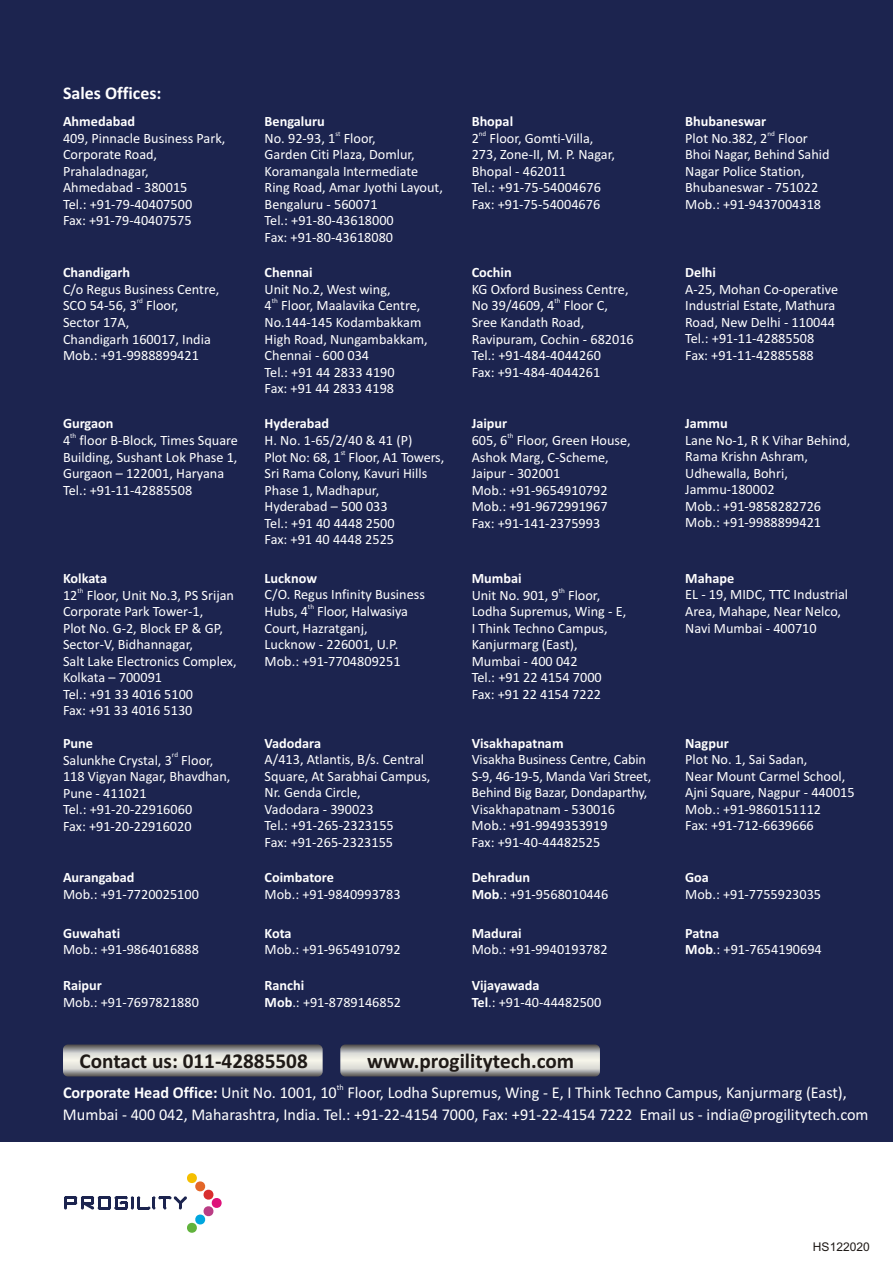
<style>
.page{position:relative;width:893px;height:1263px;background:#1c244f}
.page>*{position:absolute;margin:0;border:0;box-sizing:border-box;transform-origin:0 0}
.t1{font:700 21.3px "Calibri";color:#1f1a17}
.t2{font:700 18px "Calibri";color:#fff}
.t3{font:16.5px/22.2px "Calibri";color:#fff}
.t4{font:14.25px/16.5px "Calibri";color:#fff}
.t5{font:700 14.25px "Calibri";color:#fff}
.t6{font:12px "Arial";color:#1f1a17}
.t7{font:8.25px "Calibri";color:#fff}
.t8{font:7.2px "Calibri";color:#fff}
.s1{font-weight:700}
</style>
<div class="page">
<div style="left:0;top:1143px;width:893px;height:120px;background:#fff"></div>
<svg style="left:64px;top:1173px;width:158px;height:60px"></svg>
<svg style="left:63px;top:1044px;width:260px;height:32px;background:#babab7"></svg>
<svg style="left:340px;top:1044px;width:260px;height:32px;background:#babab7"></svg>
<p class="t2" style="left:63px;top:86px;width:100px">Sales Offices:</p>
<p class="t5" style="left:63px;top:115px;width:74px">Ahmedabad</p>
<p class="t4" style="left:63px;top:131px;width:164px">409, Pinnacle Business Park,<br>Corporate Road,<br>Prahaladnagar,<br>Ahmedabad - 380015<br>Tel.: +91-79-40407500<br>Fax: +91-79-40407575</p>
<p class="t5" style="left:63px;top:266px;width:69px">Chandigarh</p>
<p class="t4" style="left:63px;top:282px;width:158px">C/o Regus Business Centre,</p>
<p class="t8" style="left:137px;top:298px;width:8px">rd</p>
<p class="t4" style="left:63px;top:299px;width:149px">SCO 54-56, 3 Floor,<br>Sector 17A,<br>Chandigarh 160017, India<br>Mob.: +91-9988899421</p>
<p class="t5" style="left:63px;top:418px;width:52px">Gurgaon</p>
<p class="t8" style="left:70px;top:433px;width:8px">th</p>
<p class="t4" style="left:63px;top:433px;width:177px">4 floor B-Block, Times Square<br>Building, Sushant Lok Phase 1,<br>Gurgaon – 122001, Haryana<br>Tel.: +91-11-42885508</p>
<p class="t5" style="left:265px;top:115px;width:62px">Bengaluru</p>
<p class="t8" style="left:335px;top:130px;width:7px">st</p>
<p class="t4" style="left:265px;top:131px;width:180px">No. 92-93, 1 Floor,<br>Garden Citi Plaza, Domlur,<br>Koramangala Intermediate<br>Ring Road, Amar Jyothi Layout,<br>Bengaluru - 560071<br>Tel.: +91-80-43618000<br>Fax: +91-80-43618080</p>
<p class="t5" style="left:265px;top:266px;width:50px">Chennai</p>
<p class="t4" style="left:265px;top:282px;width:128px">Unit No.2, West wing,</p>
<p class="t8" style="left:272px;top:298px;width:8px">th</p>
<p class="t4" style="left:265px;top:299px;width:165px">4 Floor, Maalavika Centre,<br>No.144-145 Kodambakkam<br>High Road, Nungambakkam,<br>Chennai - 600 034<br>Tel.: +91 44 2833 4190<br>Fax: +91 44 2833 4198</p>
<p class="t5" style="left:265px;top:418px;width:66px">Hyderabad</p>
<p class="t4" style="left:265px;top:433px;width:149px">H. No. 1-65/2/40 &amp; 41 (P)</p>
<p class="t8" style="left:341px;top:449px;width:7px">st</p>
<p class="t4" style="left:265px;top:450px;width:181px">Plot No: 68, 1 Floor, A1 Towers,<br>Sri Rama Colony, Kavuri Hills<br>Phase 1, Madhapur,<br>Hyderabad – 500 033<br>Tel.: +91 40 4448 2500<br>Fax: +91 40 4448 2525</p>
<p class="t5" style="left:472px;top:115px;width:43px">Bhopal</p>
<p class="t8" style="left:479px;top:130px;width:9px">nd</p>
<p class="t4" style="left:472px;top:131px;width:145px">2 Floor, Gomti-Villa,<br>273, Zone-II, M. P. Nagar,<br>Bhopal - 462011<br>Tel.: +91-75-54004676<br>Fax: +91-75-54004676</p>
<p class="t5" style="left:472px;top:266px;width:41px">Cochin</p>
<p class="t4" style="left:472px;top:282px;width:158px">KG Oxford Business Centre,</p>
<p class="t8" style="left:554px;top:298px;width:8px">th</p>
<p class="t4" style="left:472px;top:299px;width:164px">No 39/4609, 4 Floor C,<br>Sree Kandath Road,<br>Ravipuram, Cochin - 682016<br>Tel.: +91-484-4044260<br>Fax: +91-484-4044261</p>
<p class="t5" style="left:472px;top:418px;width:37px">Jaipur</p>
<p class="t8" style="left:507px;top:433px;width:8px">th</p>
<p class="t4" style="left:472px;top:433px;width:161px">605, 6 Floor, Green House,<br>Ashok Marg, C-Scheme,<br>Jaipur - 302001<br>Mob.: +91-9654910792<br>Mob.: +91-9672991967<br>Fax: +91-141-2375993</p>
<p class="t5" style="left:685px;top:115px;width:82px">Bhubaneswar</p>
<p class="t8" style="left:767px;top:130px;width:9px">nd</p>
<p class="t4" style="left:685px;top:131px;width:146px">Plot No.382, 2 Floor<br>Bhoi Nagar, Behind Sahid<br>Nagar Police Station,<br>Bhubaneswar - 751022<br>Mob.: +91-9437004318</p>
<p class="t5" style="left:685px;top:266px;width:32px">Delhi</p>
<p class="t4" style="left:685px;top:282px;width:154px">A-25, Mohan Co-operative<br>Industrial Estate, Mathura<br>Road, New Delhi - 110044<br>Tel.: +91-11-42885508<br>Fax: +91-11-42885588</p>
<p class="t5" style="left:685px;top:418px;width:44px">Jammu</p>
<p class="t4" style="left:685px;top:433px;width:167px">Lane No-1, R K Vihar Behind,<br>Rama Krishn Ashram,<br>Udhewalla, Bohri,<br>Jammu-180002<br>Mob.: +91-9858282726<br>Mob.: +91-9988899421</p>
<p class="t5" style="left:63px;top:572px;width:46px">Kolkata</p>
<p class="t8" style="left:77px;top:587px;width:8px">th</p>
<p class="t4" style="left:63px;top:588px;width:175px">12 Floor, Unit No.3, PS Srijan<br>Corporate Park Tower-1,<br>Plot No. G-2, Block EP &amp; GP,<br>Sector-V, Bidhannagar,<br>Salt Lake Electronics Complex,<br>Kolkata – 700091<br>Tel.: +91 33 4016 5100<br>Fax: +91 33 4016 5130</p>
<p class="t5" style="left:265px;top:572px;width:54px">Lucknow</p>
<p class="t4" style="left:265px;top:588px;width:162px">C/O. Regus Infinity Business</p>
<p class="t8" style="left:308px;top:604px;width:8px">th</p>
<p class="t4" style="left:265px;top:604px;width:145px">Hubs, 4 Floor, Halwasiya<br>Court, Hazratganj,<br>Lucknow - 226001, U.P.<br>Mob.: +91-7704809251</p>
<p class="t5" style="left:472px;top:572px;width:51px">Mumbai</p>
<p class="t8" style="left:559px;top:587px;width:8px">th</p>
<p class="t4" style="left:472px;top:588px;width:156px">Unit No. 901, 9 Floor,<br>Lodha Supremus, Wing - E,<br>I Think Techno Campus,<br>Kanjurmarg (East),<br>Mumbai - 400 042<br>Tel.: +91 22 4154 7000<br>Fax: +91 22 4154 7222</p>
<p class="t5" style="left:685px;top:572px;width:51px">Mahape</p>
<p class="t4" style="left:685px;top:588px;width:165px">EL - 19, MIDC, TTC Industrial<br>Area, Mahape, Near Nelco,<br>Navi Mumbai - 400710</p>
<p class="t5" style="left:63px;top:737px;width:32px">Pune</p>
<p class="t8" style="left:172px;top:752px;width:8px">rd</p>
<p class="t4" style="left:63px;top:753px;width:169px">Salunkhe Crystal, 3 Floor,<br>118 Vigyan Nagar, Bhavdhan,<br>Pune - 411021<br>Tel.: +91-20-22916060<br>Fax: +91-20-22916020</p>
<p class="t5" style="left:265px;top:737px;width:58px">Vadodara</p>
<p class="t4" style="left:265px;top:752px;width:167px">A/413, Atlantis, B/s. Central<br>Square, At Sarabhai Campus,<br>Nr. Genda Circle,<br>Vadodara - 390023<br>Tel.: +91-265-2323155<br>Fax: +91-265-2323155</p>
<p class="t5" style="left:472px;top:737px;width:93px">Visakhapatnam</p>
<p class="t4" style="left:472px;top:752px;width:181px">Visakha Business Centre, Cabin<br>S-9, 46-19-5, Manda Vari Street,<br>Behind Big Bazar, Dondaparthy,<br>Visakhapatnam - 530016<br>Mob.: +91-9949353919<br>Fax: +91-40-44482525</p>
<p class="t5" style="left:685px;top:737px;width:45px">Nagpur</p>
<p class="t4" style="left:685px;top:752px;width:171px">Plot No. 1, Sai Sadan,<br>Near Mount Carmel School,<br>Ajni Square, Nagpur - 440015<br>Mob.: +91-9860151112<br>Fax: +91-712-6639666</p>
<p class="t5" style="left:63px;top:872px;width:73px">Aurangabad</p>
<p class="t4" style="left:63px;top:887px;width:137px">Mob.: +91-7720025100</p>
<p class="t5" style="left:265px;top:872px;width:71px">Coimbatore</p>
<p class="t4" style="left:265px;top:887px;width:137px">Mob.: +91-9840993783</p>
<p class="t4" style="left:472px;top:870px;width:138px"><span class="s1">Dehradun<br>Mob</span>.: +91-9568010446</p>
<p class="t5" style="left:685px;top:872px;width:25px">Goa</p>
<p class="t4" style="left:685px;top:887px;width:137px">Mob.: +91-7755923035</p>
<p class="t5" style="left:63px;top:927px;width:59px">Guwahati</p>
<p class="t4" style="left:63px;top:942px;width:137px">Mob.: +91-9864016888</p>
<p class="t5" style="left:265px;top:927px;width:29px">Kota</p>
<p class="t4" style="left:265px;top:942px;width:137px">Mob.: +91-9654910792</p>
<p class="t5" style="left:472px;top:927px;width:52px">Madurai</p>
<p class="t4" style="left:472px;top:942px;width:137px">Mob.: +91-9940193782</p>
<p class="t4" style="left:685px;top:926px;width:138px"><span class="s1">Patna<br>Mob</span>.: +91-7654190694</p>
<p class="t5" style="left:63px;top:979px;width:40px">Raipur</p>
<p class="t4" style="left:63px;top:995px;width:137px">Mob.: +91-7697821880</p>
<p class="t4" style="left:265px;top:978px;width:138px"><span class="s1">Ranchi<br>Mob</span>.: +91-8789146852</p>
<p class="t4" style="left:472px;top:978px;width:131px"><span class="s1">Vijayawada<br>Tel</span>.: +91-40-44482500</p>
<h1 class="t1" style="left:79px;top:1052px;width:230px">Contact us: 011-42885508</h1>
<h1 class="t1" style="left:367px;top:1052px;width:208px">www.progilitytech.com</h1>
<p class="t7" style="left:337px;top:1084px;width:8px">th</p>
<p class="t3" style="left:63px;top:1083px;width:807px"><span class="s1">Corporate Head Office:</span> Unit No. 1001, 10 Floor, Lodha Supremus, Wing - E, I Think Techno Campus, Kanjurmarg (East),<br>Mumbai - 400 042, Maharashtra, India. Tel.: +91-22-4154 7000, Fax: +91-22-4154 7222 Email us - india@progilitytech.com</p>
<p class="t6" style="left:813px;top:1242px;width:59px">HS122020</p>
</div>
